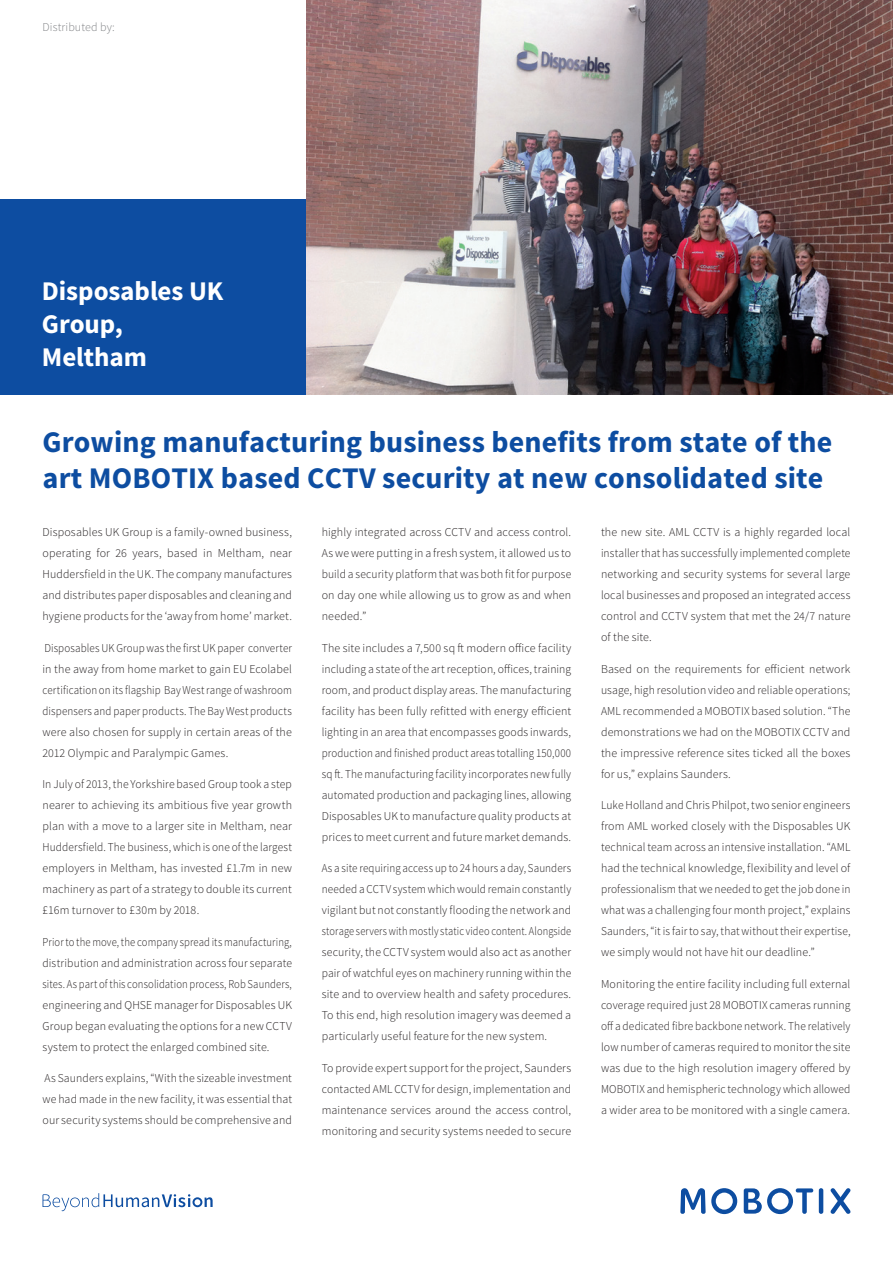
<style>
.page{position:relative;width:893px;height:1263px;background:#fff}
.page>*{position:absolute;margin:0;border:0;box-sizing:border-box;transform-origin:0 0}
.t1{font:700 30px/36px "Source Sans Pro";letter-spacing:.005em;color:#0d4da1}
.t2{font:700 27px/33px "Source Sans Pro";letter-spacing:-.005em;color:#fff}
.t3{font:300 12px/21px "Source Sans Pro";letter-spacing:.01em;color:#231f20;text-align:justify}
.t4{font:300 12px/21px "Source Sans Pro";letter-spacing:.01em;color:#231f20;text-align:justify;scale:.92 1}
.t5{font:300 12px/21px "Source Sans Pro";letter-spacing:.01em;color:#231f20;text-align:justify;scale:.89 1}
.t6{font:300 12px "Source Sans Pro";letter-spacing:.01em;color:#808285}
</style>
<div class="page">
<hr style="left:819px;top:1188px;width:4px;height:26px;background:#0d4da1;border-radius:2px">
<svg style="left:831px;top:1188px;width:19px;height:26px"></svg>
<svg style="left:680px;top:1188px;width:57px;height:26px"></svg>
<svg style="left:744px;top:1188px;width:69px;height:26px"></svg>
<svg style="left:43px;top:1193px;width:170px;height:18px"></svg>
<div style="left:0;top:0;width:307px;height:395px;background:#0d4da1"></div>
<div style="left:0;top:0;width:307px;height:199px;background:#fff"></div>
<img style="left:307px;top:0;width:586px;height:394px">
<p class="t6" style="left:43px;top:20px;width:74px">Distributed by:</p>
<h2 class="t2" style="left:42px;top:275px;width:183px">Disposables UK<br>Group,<br>Meltham</h2>
<h1 class="t1" style="left:43px;top:425px;width:791px">Growing manufacturing business benefits from state of the art MOBOTIX based CCTV security at new consolidated site</h1>
<p class="t3" style="left:43px;top:522px;width:251px">Disposables UK Group is a family-owned business, operating for 26 years, based in Meltham, near Huddersfield in the UK. The company manufactures and distributes paper disposables and cleaning and hygiene products for the ‘away from home’ market.</p>
<p class="t4" style="left:43px;top:637px;width:273px">Disposables UK Group was the first UK paper converter in the away from home market to gain EU Ecolabel certification on its flagship Bay West range of washroom dispensers and paper products. The Bay West products were also chosen for supply in certain areas of the 2012 Olympic and Paralympic Games.</p>
<p class="t3" style="left:43px;top:774px;width:251px">In July of 2013, the Yorkshire based Group took a step nearer to achieving its ambitious five year growth plan with a move to a larger site in Meltham, near Huddersfield. The business, which is one of the largest employers in Meltham, has invested £1.7m in new machinery as part of a strategy to double its current £16m turnover to £30m by 2018.</p>
<p class="t5" style="left:43px;top:931px;width:282px">Prior to the move, the company spread its manufacturing, distribution and administration across four separate sites. As part of this consolidation process, Rob Saunders, engineering and QHSE manager for Disposables UK Group began evaluating the options for a new CCTV system to protect the enlarged combined site.</p>
<p class="t3" style="left:43px;top:1068px;width:251px">As Saunders explains, “With the sizeable investment we had made in the new facility, it was essential that our security systems should be comprehensive and</p>
<p class="t3" style="left:322px;top:522px;width:251px">highly integrated across CCTV and access control.<br>As we were putting in a fresh system, it allowed us to build a security platform that was both fit for purpose on day one while allowing us to grow as and when needed.”</p>
<p class="t3" style="left:322px;top:637px;width:251px">The site includes a 7,500 sq ft modern office facility including a state of the art reception, offices, training room, and product display areas. The manufacturing facility has been fully refitted with energy efficient lighting in an area that encompasses goods inwards, production and finished product areas totalling 150,000 sq ft. The manufacturing facility incorporates new fully automated production and packaging lines, allowing Disposables UK to manufacture quality products at prices to meet current and future market demands.</p>
<p class="t4" style="left:322px;top:858px;width:273px">As a site requiring access up to 24 hours a day, Saunders needed a CCTV system which would remain constantly vigilant but not constantly flooding the network and storage servers with mostly static video content. Alongside security, the CCTV system would also act as another pair of watchful eyes on machinery running within the site and to overview health and safety procedures.<br>To this end, high resolution imagery was deemed a particularly useful feature for the new system.</p>
<p class="t3" style="left:322px;top:1057px;width:251px">To provide expert support for the project, Saunders contacted AML CCTV for design, implementation and maintenance services around the access control, monitoring and security systems needed to secure</p>
<p class="t3" style="left:601px;top:522px;width:251px">the new site. AML CCTV is a highly regarded local installer that has successfully implemented complete networking and security systems for several large local businesses and proposed an integrated access control and CCTV system that met the 24/7 nature of the site.</p>
<p class="t3" style="left:601px;top:658px;width:251px">Based on the requirements for efficient network usage, high resolution video and reliable operations; AML recommended a MOBOTIX based solution. “The demonstrations we had on the MOBOTIX CCTV and the impressive reference sites ticked all the boxes for us,” explains Saunders.</p>
<p class="t3" style="left:601px;top:795px;width:251px">Luke Holland and Chris Philpot, two senior engineers from AML worked closely with the Disposables UK technical team across an intensive installation. “AML had the technical knowledge, flexibility and level of professionalism that we needed to get the job done in what was a challenging four month project,” explains Saunders, “it is fair to say, that without their expertise, we simply would not have hit our deadline.”</p>
<p class="t3" style="left:601px;top:973px;width:251px">Monitoring the entire facility including full external coverage required just 28 MOBOTIX cameras running off a dedicated fibre backbone network. The relatively low number of cameras required to monitor the site was due to the high resolution imagery offered by MOBOTIX and hemispheric technology which allowed a wider area to be monitored with a single camera.</p>
</div>
